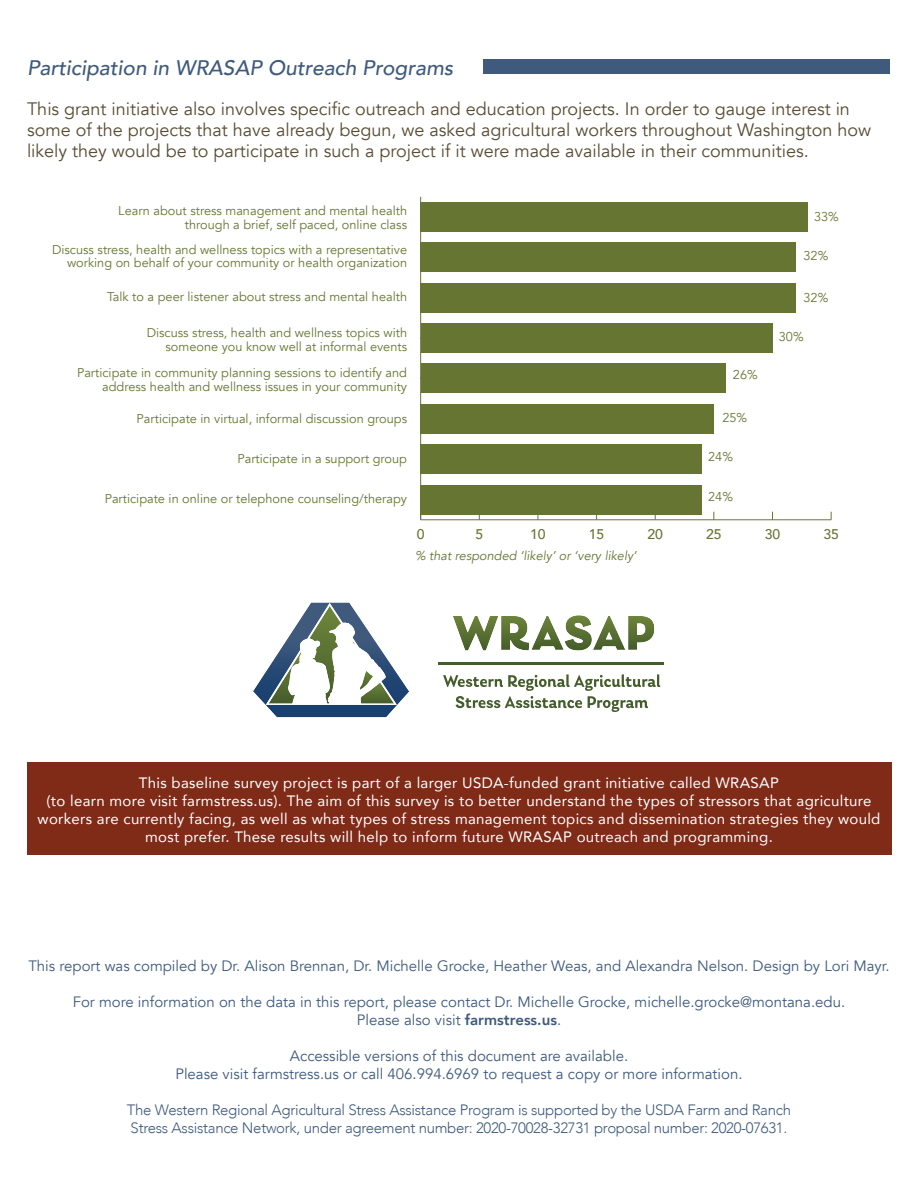
<style>
.page{position:relative;width:918px;height:1188px;background:#fff}
.page>*{position:absolute;margin:0;border:0;box-sizing:border-box;transform-origin:0 0}
.t1{font:italic 500 21px "Avenir";color:#3f5a7d}
.t2{font:18px/21px "Avenir";color:#584d34}
.t3{font:15px/18px "Avenir";letter-spacing:.02em;color:#fff;text-align:center}
.t4{font:15px/18px "Avenir";color:#3f5a7d;text-align:center}
.t5{font:300 15px/18px "Avenir";letter-spacing:-.02em;color:#3f5a7d}
.t6{font:500 14.1px "Avenir";color:#667632}
.t7{font:12.75px/14px "Avenir";color:#667632;text-align:right}
.t8{font:italic 12.75px "Avenir";color:#667632}
.s1{font-weight:800}
</style>
<div class="page">
<hr style="left:421px;top:519px;width:410px;height:1px;background:#667632">
<hr style="left:420px;top:197px;width:1px;height:323px;background:#667632">
<div style="left:421px;top:202px;width:387px;height:29px;background:#667632"></div>
<div style="left:421px;top:243px;width:375px;height:29px;background:#667632"></div>
<div style="left:421px;top:283px;width:375px;height:29px;background:#667632"></div>
<div style="left:421px;top:324px;width:351px;height:29px;background:#667632"></div>
<div style="left:421px;top:364px;width:305px;height:29px;background:#667632"></div>
<div style="left:421px;top:404px;width:293px;height:29px;background:#667632"></div>
<div style="left:421px;top:445px;width:281px;height:29px;background:#667632"></div>
<div style="left:421px;top:485px;width:281px;height:29px;background:#667632"></div>
<img style="left:453px;top:616px;width:45px;height:35px">
<img style="left:501px;top:616px;width:28px;height:34px">
<img style="left:531px;top:615px;width:94px;height:36px">
<img style="left:628px;top:616px;width:26px;height:34px">
<svg style="left:443px;top:674px;width:217px;height:38px"></svg>
<hr style="left:438px;top:663px;width:226px;height:2px;background:#455c2b">
<img style="left:253px;top:602px;width:156px;height:115px">
<div style="left:27px;top:762px;width:864px;height:93px;background:#802a18"></div>
<div style="left:484px;top:60px;width:406px;height:14px;background:#3f5a7d"></div>
<h1 class="t1" style="left:27px;top:59px;width:428px">Participation in WRASAP Outreach Programs</h1>
<p class="t2" style="left:27px;top:99px;width:846px">This grant initiative also involves speci昀椀c outreach and education projects. In order to gauge interest in some of the projects that have already begun, we asked agricultural workers throughout Washington how likely they would be to participate in such a project if it were made available in their communities.</p>
<p class="t7" style="left:118px;top:205px;width:290px">Learn about stress management and mental health through a brief, self paced, online class</p>
<p class="t7" style="left:52px;top:245px;width:357px;line-height:12.8px">Discuss stress, health and wellness topics with a representative working on behalf of your community or health organization</p>
<p class="t7" style="left:107px;top:291px;width:302px">Talk to a peer listener about stress and mental health</p>
<p class="t7" style="left:147px;top:327px;width:262px">Discuss stress, health and wellness topics with someone you know well at informal events</p>
<p class="t7" style="left:77px;top:367px;width:332px">Participate in community planning sessions to identify and address health and wellness issues in your community</p>
<p class="t7" style="left:137px;top:412px;width:272px">Participate in virtual, informal discussion groups</p>
<p class="t7" style="left:237px;top:453px;width:171px">Participate in a support group</p>
<p class="t7" style="left:105px;top:493px;width:304px">Participate in online or telephone counseling/therapy</p>
<p class="t7" style="left:814px;top:211px;width:26px">33%</p>
<p class="t7" style="left:804px;top:250px;width:26px">32%</p>
<p class="t7" style="left:804px;top:292px;width:26px">32%</p>
<p class="t7" style="left:733px;top:369px;width:26px">26%</p>
<p class="t7" style="left:722px;top:412px;width:26px">25%</p>
<p class="t7" style="left:708px;top:451px;width:26px">24%</p>
<p class="t7" style="left:708px;top:491px;width:26px">24%</p>
<p class="t7" style="left:779px;top:331px;width:26px">30%</p>
<p class="t6" style="left:417px;top:526px;width:9px">0</p>
<p class="t6" style="left:475px;top:526px;width:9px">5</p>
<p class="t6" style="left:530px;top:526px;width:17px">10</p>
<p class="t6" style="left:589px;top:526px;width:17px">15</p>
<p class="t6" style="left:647px;top:526px;width:17px">20</p>
<p class="t6" style="left:706px;top:526px;width:17px">25</p>
<p class="t6" style="left:765px;top:526px;width:17px">30</p>
<p class="t6" style="left:823px;top:526px;width:17px">35</p>
<p class="t8" style="left:415px;top:551px;width:223px">% that responded ëlikelyí or ëvery likelyí</p>
<p class="t3" style="left:38px;top:775px;width:844px">This baseline survey project is part of a larger USDA-funded grant initiative called WRASAP<br>(to learn more visit farmstress.us). The aim of this survey is to better understand the types of stressors that agriculture workers are currently facing, as well as what types of stress management topics and dissemination strategies they would most prefer. These results will help to inform future WRASAP outreach and programming.</p>
<p class="t4" style="left:28px;top:958px;width:863px">This report was compiled by Dr. Alison Brennan, Dr. Michelle Grocke, Heather Weas, and Alexandra Nelson. Design by Lori Mayr.</p>
<p class="t4" style="left:73px;top:994px;width:774px">For more information on the data in this report, please contact Dr. Michelle Grocke, michelle.grocke@montana.edu.<br>Please also visit <span class="s1">farmstress.us</span>.</p>
<p class="t4" style="left:175px;top:1048px;width:569px">Accessible versions of this document are available.<br>Please visit farmstress.us or call 406.994.6969 to request a copy or more information.</p>
<p class="t5" style="left:127px;top:1102px;width:666px">The Western Regional Agricultural Stress Assistance Program is supported by the USDA Farm and Ranch<br>Stress Assistance Network, under agreement number: 2020-70028-32731 proposal number: 2020-07631.</p>
</div>
